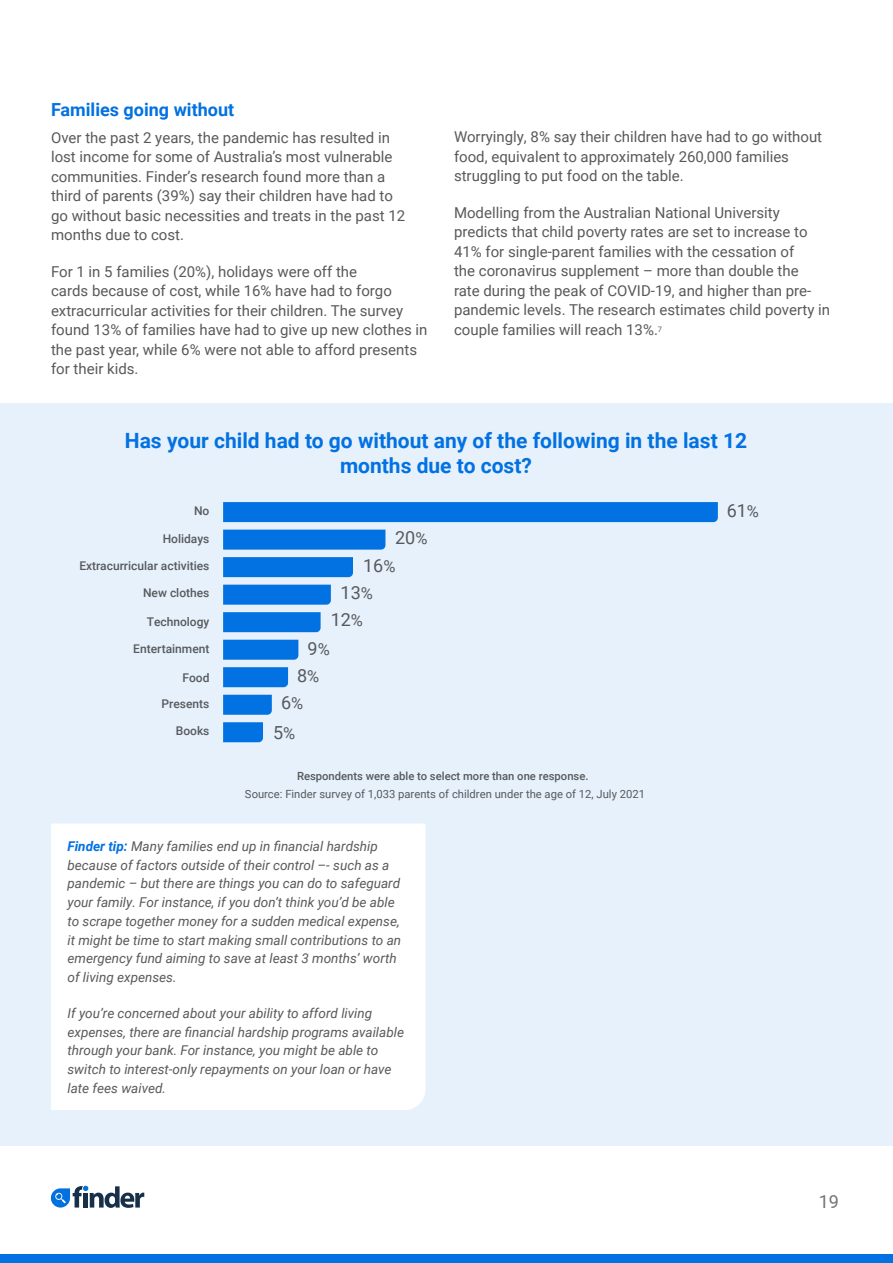
<style>
.page{position:relative;width:893px;height:1263px;background:#fff}
.page>*{position:absolute;margin:0;border:0;box-sizing:border-box;transform-origin:0 0}
.t1{font:700 21px/25.2px "Roboto";color:#0271e1;text-align:center}
.t2{font:18px "Roboto";color:#58595b}
.t3{font:700 18px "Roboto";color:#0271e1}
.t4{font:18px "Roboto";color:#757577}
.t5{font:15px/19.5px "Roboto";color:#58595b}
.t6{font:italic 13.5px/18.8px "Roboto";color:#58595b}
.t7{font:500 12px "Roboto";color:#58595b}
.t8{font:11.25px "Roboto";color:#58595b}
.t9{font:500 11.25px "Roboto";color:#58595b}
.s1{font-size:16.5px}
.s2{font-weight:700;color:#0271e1}
</style>
<div class="page">
<div style="left:0;top:1254px;width:893px;height:9px;background:#0271e1"></div>
<svg style="left:51px;top:1186px;width:93px;height:21px"></svg>
<div style="left:0;top:403px;width:893px;height:743px;background:#e6f1fc"></div>
<div style="left:51px;top:824px;width:374px;height:286px;background:#fff"></div>
<div style="left:223px;top:502px;width:495px;height:20px;background:#0271e1"></div>
<div style="left:223px;top:530px;width:162px;height:20px;background:#0271e1"></div>
<div style="left:223px;top:557px;width:130px;height:20px;background:#0271e1"></div>
<div style="left:223px;top:585px;width:108px;height:20px;background:#0271e1"></div>
<svg style="left:223px;top:612px;width:98px;height:20px"></svg>
<svg style="left:223px;top:640px;width:75px;height:20px"></svg>
<svg style="left:223px;top:667px;width:65px;height:20px"></svg>
<svg style="left:223px;top:695px;width:49px;height:20px"></svg>
<svg style="left:223px;top:722px;width:40px;height:20px"></svg>
<p class="t3" style="left:51px;top:97px;width:185px">Families going without</p>
<p class="t5" style="left:51px;top:127px;width:356px">Over the past 2 years, the pandemic has resulted in lost income for some of Australia’s most vulnerable communities. Finder’s research found more than a third of parents (39%) say their children have had to go without basic necessities and treats in the past 12 months due to cost.</p>
<p class="t5" style="left:51px;top:261px;width:378px">For 1 in 5 families (20%), holidays were off the<br>cards because of cost, while 16% have had to forgo extracurricular activities for their children. The survey found 13% of families have had to give up new clothes in the past year, while 6% were not able to afford presents for their kids.</p>
<p class="t5" style="left:454px;top:126px;width:370px">Worryingly, 8% say their children have had to go without food, equivalent to approximately 260,000 families struggling to put food on the table.</p>
<p class="t5" style="left:454px;top:202px;width:378px">Modelling from the Australian National University predicts that child poverty rates are set to increase to 41% for single-parent families with the cessation of<br>the coronavirus supplement – more than double the<br>rate during the peak of COVID-19, and higher than pre&shy;pandemic levels. The research estimates child poverty in couple families will reach 13%.<sup>7</sup></p>
<h1 class="t1" style="left:125px;top:427px;width:624px">Has your child had to go without any of the following in the last 12 months due to cost?</h1>
<p class="t7" style="left:194px;top:502px;width:17px">No</p>
<p class="t7" style="left:163px;top:531px;width:48px">Holidays</p>
<p class="t7" style="left:79px;top:558px;width:132px">Extracurricular activities</p>
<p class="t2" style="left:727px;top:498px;width:34px">61<span class="s1">%</span></p>
<p class="t2" style="left:395px;top:525px;width:34px">20<span class="s1">%</span></p>
<p class="t2" style="left:363px;top:553px;width:34px">16<span class="s1">%</span></p>
<p class="t2" style="left:341px;top:580px;width:34px">13<span class="s1">%</span></p>
<p class="t7" style="left:143px;top:585px;width:68px">New clothes</p>
<p class="t7" style="left:147px;top:613px;width:64px">Technology</p>
<p class="t2" style="left:331px;top:607px;width:34px">12<span class="s1">%</span></p>
<p class="t7" style="left:133px;top:640px;width:78px">Entertainment</p>
<p class="t2" style="left:308px;top:636px;width:24px">9<span class="s1">%</span></p>
<p class="t7" style="left:183px;top:669px;width:28px">Food</p>
<p class="t2" style="left:297px;top:663px;width:24px">8<span class="s1">%</span></p>
<p class="t7" style="left:162px;top:696px;width:49px">Presents</p>
<p class="t2" style="left:281px;top:690px;width:24px">6<span class="s1">%</span></p>
<p class="t7" style="left:176px;top:723px;width:35px">Books</p>
<p class="t2" style="left:273px;top:720px;width:24px">5<span class="s1">%</span></p>
<p class="t9" style="left:297px;top:768px;width:293px">Respondents were able to select more than one response.</p>
<p class="t8" style="left:245px;top:786px;width:402px">Source: Finder survey of 1,033 parents of children under the age of 12, July 2021</p>
<p class="t6" style="left:68px;top:836px;width:335px"><span class="s2">Finder tip:</span> Many families end up in financial hardship because of factors outside of their control –- such as a pandemic – but there are things you can do to safeguard your family. For instance, if you don’t think you’d be able to scrape together money for a sudden medical expense, it might be time to start making small contributions to an emergency fund aiming to save at least 3 months’ worth of living expenses.</p>
<p class="t6" style="left:68px;top:1003px;width:338px">If you’re concerned about your ability to afford living expenses, there are financial hardship programs available through your bank. For instance, you might be able to switch to interest-only repayments on your loan or have late fees waived.</p>
<p class="t4" style="left:819px;top:1189px;width:22px">19</p>
</div>
